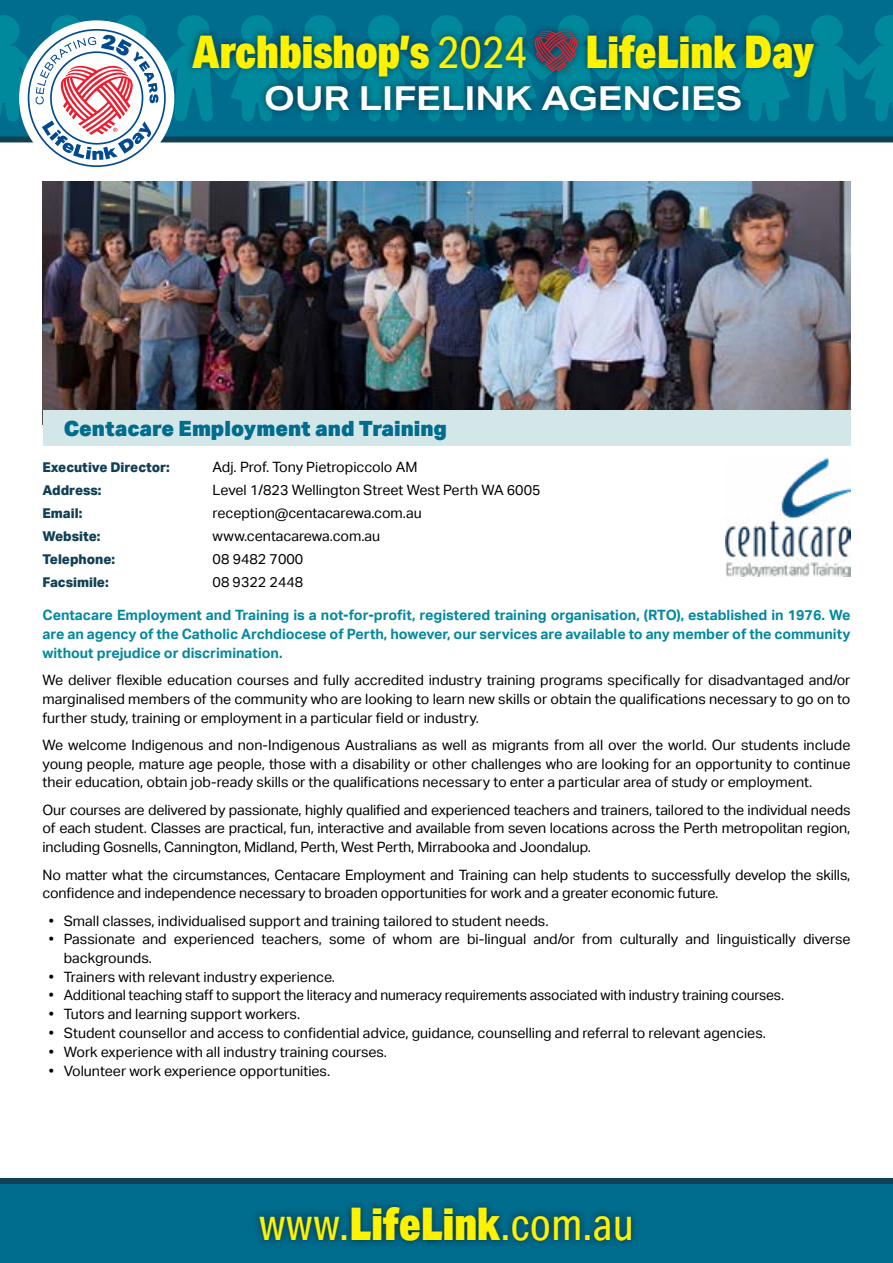
<style>
.page{position:relative;width:893px;height:1263px;background:#fff}
.page>*{position:absolute;margin:0;border:0;box-sizing:border-box;transform-origin:0 0}
.t1{font:900 45px "Aktiv Grotesk Cd";color:#fff200}
.t2{font:45px "Aktiv Grotesk Cd";color:#fff200}
.t3{font:700 33px "Aktiv Grotesk Ex";color:#fff}
.t4{font:900 21px "Aktiv Grotesk";color:#006c8e}
.t5{font:14.25px/18.8px "Aktiv Grotesk";color:#000;text-align:justify}
.t6{font:700 14.25px/18.8px "Aktiv Grotesk";color:#00899d;text-align:justify}
.t7{font:800 13.5px "Aktiv Grotesk";color:#114055}
.s1{font-weight:400}
.s2{font-weight:900}
</style>
<div class="page">
<div style="left:0;top:1178px;width:893px;height:85px;background:#006c8e"></div>
<div style="left:0;top:0;width:893px;height:136px;background:#006c8e"></div>
<div style="left:0;top:1178px;width:893px;height:6px;background:#114055"></div>
<div style="left:252px;top:1200px;width:387px;height:48px;background:#000;opacity:.5"></div>
<svg style="left:0;top:15px;width:893px;height:145px"></svg>
<img style="left:43px;top:182px;width:807px;height:228px">
<div style="left:43px;top:410px;width:807px;height:36px;background:#d3e7e9"></div>
<img style="left:725px;top:458px;width:125px;height:119px">
<h1 class="t1" style="left:192px;top:23px;width:336px">Archbishop’s <span class="s1">2024</span></h1>
<h1 class="t1" style="left:585px;top:23px;width:231px">LifeLink Day</h1>
<h2 class="t3" style="left:264px;top:78px;width:479px">OUR LIFELINK AGENCIES</h2>
<h3 class="t4" style="left:64px;top:415px;width:385px">Centacare Employment and Training</h3>
<p class="t7" style="left:43px;top:459px;width:129px">Executive Director:</p>
<p class="t5" style="left:213px;top:457px;width:206px">Adj. Prof. Tony Pietropiccolo AM</p>
<p class="t7" style="left:43px;top:482px;width:61px">Address:</p>
<p class="t5" style="left:213px;top:480px;width:329px">Level 1/823 Wellington Street West Perth WA 6005</p>
<p class="t7" style="left:43px;top:505px;width:41px">Email:</p>
<p class="t5" style="left:213px;top:503px;width:211px">reception@centacarewa.com.au</p>
<p class="t7" style="left:43px;top:528px;width:60px">Website:</p>
<p class="t5" style="left:213px;top:526px;width:169px">www.centacarewa.com.au</p>
<p class="t7" style="left:43px;top:551px;width:74px">Telephone:</p>
<p class="t5" style="left:213px;top:549px;width:92px">08 9482 7000</p>
<p class="t7" style="left:43px;top:574px;width:68px">Facsimile:</p>
<p class="t5" style="left:213px;top:572px;width:92px">08 9322 2448</p>
<p class="t6" style="left:43px;top:606px;width:809px">Centacare Employment and Training is a not-for-profit, registered training organisation, (RTO), established in 1976. We are an agency of the Catholic Archdiocese of Perth, however, our services are available to any member of the community without prejudice or discrimination.</p>
<p class="t5" style="left:43px;top:671px;width:809px">We deliver flexible education courses and fully accredited industry training programs specifically for disadvantaged and/or marginalised members of the community who are looking to learn new skills or obtain the qualifications necessary to go on to further study, training or employment in a particular field or industry.</p>
<p class="t5" style="left:43px;top:736px;width:809px">We welcome Indigenous and non-Indigenous Australians as well as migrants from all over the world. Our students include young people, mature age people, those with a disability or other challenges who are looking for an opportunity to continue their education, obtain job-ready skills or the qualifications necessary to enter a particular area of study or employment.</p>
<p class="t5" style="left:43px;top:800px;width:809px">Our courses are delivered by passionate, highly qualified and experienced teachers and trainers, tailored to the individual needs of each student. Classes are practical, fun, interactive and available from seven locations across the Perth metropolitan region, including Gosnells, Cannington, Midland, Perth, West Perth, Mirrabooka and Joondalup.</p>
<p class="t5" style="left:43px;top:865px;width:809px">No matter what the circumstances, Centacare Employment and Training can help students to successfully develop the skills, confidence and independence necessary to broaden opportunities for work and a greater economic future.</p>
<p class="t5" style="left:49px;top:911px;width:501px">• Small classes, individualised support and training tailored to student needs.</p>
<p class="t5" style="left:64px;top:930px;width:788px;text-indent:-15px">• Passionate and experienced teachers, some of whom are bi-lingual and/or from culturally and linguistically diverse backgrounds.</p>
<p class="t5" style="left:49px;top:967px;width:288px">• Trainers with relevant industry experience.</p>
<p class="t5" style="left:49px;top:986px;width:737px">• Additional teaching staff to support the literacy and numeracy requirements associated with industry training courses.</p>
<p class="t5" style="left:49px;top:1005px;width:253px">• Tutors and learning support workers.</p>
<p class="t5" style="left:49px;top:1024px;width:719px">• Student counsellor and access to confidential advice, guidance, counselling and referral to relevant agencies.</p>
<p class="t5" style="left:49px;top:1042px;width:340px">• Work experience with all industry training courses.</p>
<p class="t5" style="left:49px;top:1061px;width:283px">• Volunteer work experience opportunities.</p>
<h1 class="t2" style="left:259px;top:1197px;width:376px">www.<span class="s2">LifeLink</span>.com.au</h1>
</div>
